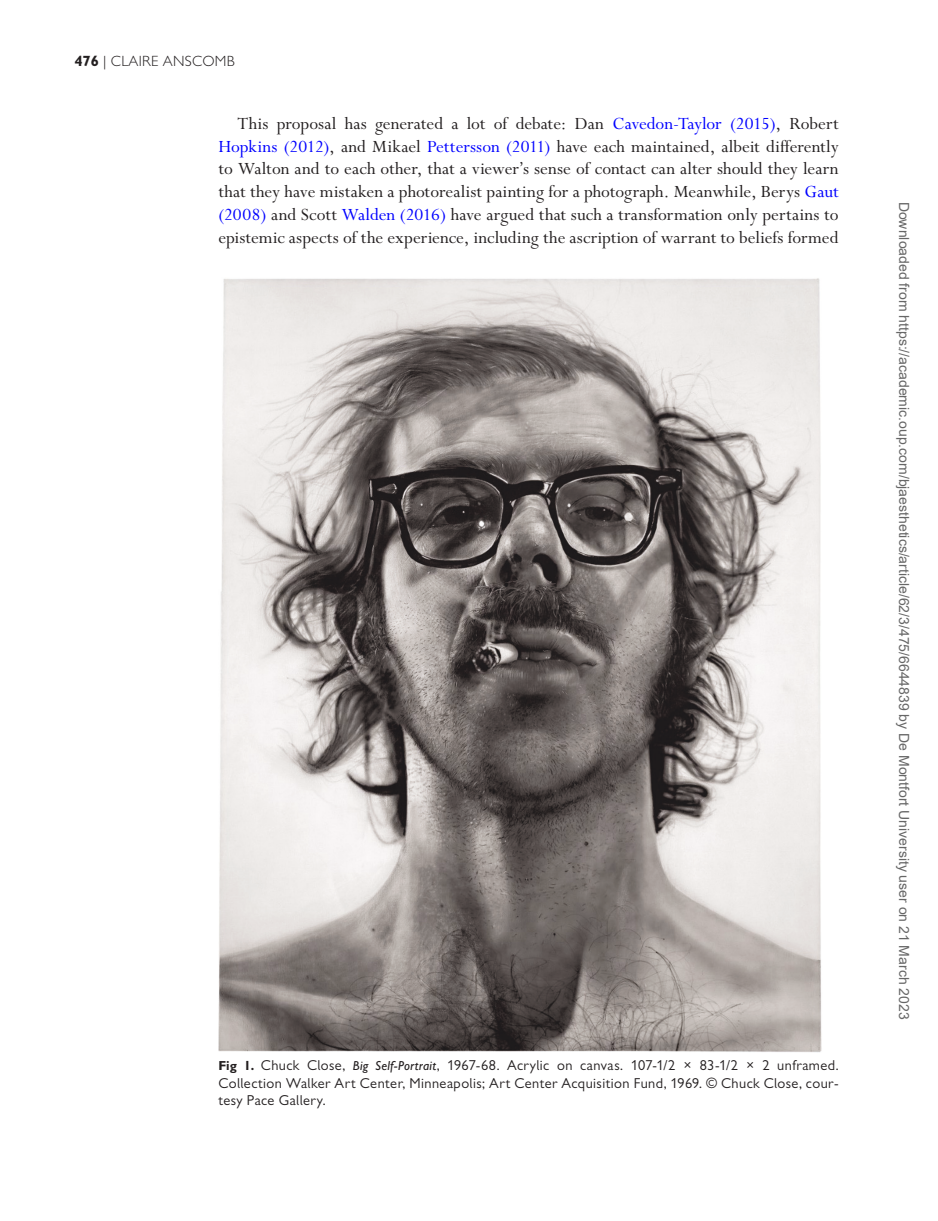
<style>
.page{position:relative;width:938px;height:1221px;background:#fff}
.page>*{position:absolute;margin:0;border:0;box-sizing:border-box;transform-origin:0 0}
.TextInd{font:19.25px/22.8px "Perpetua Std";letter-spacing:.005em;color:#231f20;text-align:justify}
.t1{font:300 14.88px "Gill Sans JC 0";color:#231f20}
.t2{font:14px "Arial";color:#666}
.FigCapt{font:13.12px/17.5px "Gill Sans JC 1";letter-spacing:.02em;color:#231f20;text-align:justify}
.s1{font-family:"Gill Sans Std";font-weight:700}
.s2{color:#00f}
.s3{font-family:"Gill Sans MT Pro";font-weight:700}
.s4{font-family:"Gill Sans CE";font-style:italic}
</style>
<div class="page">
<img style="left:218px;top:278px;width:604px;height:774px">
<p class="t1" style="left:74px;top:53px;width:162px"><span class="s1">476</span> | CLAIRE ANSCOMB</p>
<p class="TextInd" style="left:218px;top:112px;width:622px;text-indent:19px">This proposal has generated a lot of debate: Dan <span class="s2">Cavedon-Taylor (2015)</span>, Robert <span class="s2">Hopkins (2012)</span>, and Mikael <span class="s2">Pettersson (2011)</span> have each maintained, albeit differently to Walton and to each other, that a viewer’s sense of contact can alter should they learn that they have mistaken a photorealist painting for a photograph. Meanwhile, Berys <span class="s2">Gaut (2008)</span> and Scott <span class="s2">Walden (2016)</span> have argued that such a transformation only pertains to epistemic aspects of the experience, including the ascription of warrant to beliefs formed</p>
<p class="FigCapt" style="left:218px;top:1056px;width:622px"><span class="s3">Fig 1.</span> Chuck Close, <span class="s4">Big Self-Portrait</span>, 1967-68. Acrylic on canvas. 107-1/2 × 83-1/2 × 2 unframed.<br>Collection Walker Art Center, Minneapolis; Art Center Acquisition Fund, 1969. © Chuck Close, cour&shy;tesy Pace Gallery.</p>
<p class="t2" style="left:909px;top:201px;width:819px;rotate:90deg">Downloaded from https://academic.oup.com/bjaesthetics/article/62/3/475/6644839 by De Montfort University user on 21 March 2023</p>
</div>
